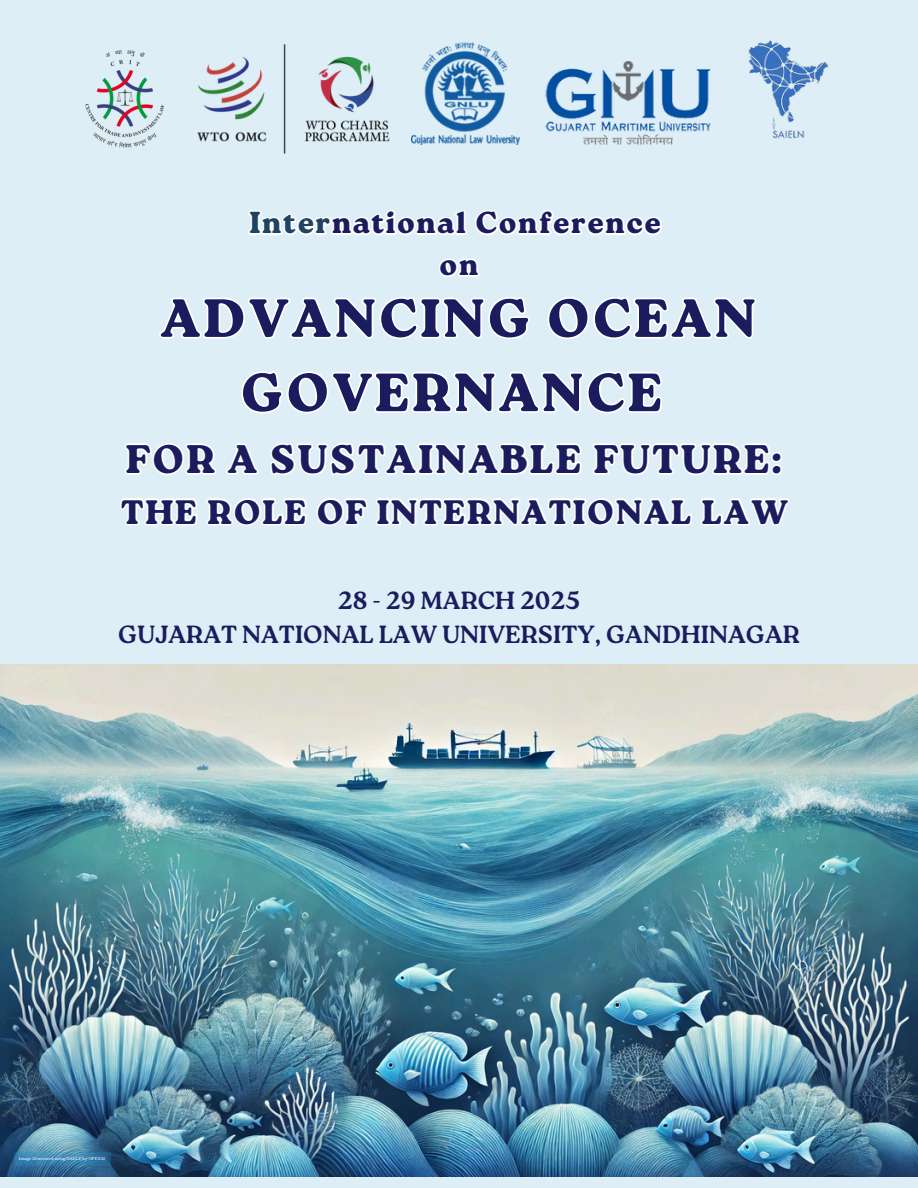
<style>
.page{position:relative;width:918px;height:1188px;background:#deeef6}
.page>*{position:absolute;margin:0;border:0;box-sizing:border-box;transform-origin:0 0}
.t1{font:800 53.7px/74.2px "Roca Two";letter-spacing:.055em;color:#1b1c5d;text-align:center}
.t2{font:800 39.9px "Roca Two";letter-spacing:.055em;color:#1b1c5d}
.t3{font:800 33.9px "Roca Two";letter-spacing:.055em;color:#1b1c5d}
.t4{font:800 30.3px/41.7px "Roca Two";letter-spacing:.055em;color:#1b1c5d;text-align:center}
.t5{font:700 24.9px/33.8px "Roca Two";color:#1b1c5d;text-align:center}
.t6{font:4.5px "Alice";color:#fff}
.s1{color:#204363}
</style>
<div class="page">
<img style="left:85px;top:50px;width:80px;height:98px">
<img style="left:197px;top:44px;width:193px;height:110px">
<img style="left:412px;top:42px;width:108px;height:103px">
<img style="left:748px;top:40px;width:81px;height:99px">
<img style="left:545px;top:62px;width:166px;height:83px">
<img style="left:0;top:665px;width:918px;height:512px">
<svg style="left:14px;top:1152px;width:96px;height:14px"></svg>
<svg style="left:248px;top:210px;width:414px;height:26px"></svg>
<svg style="left:439px;top:258px;width:41px;height:19px"></svg>
<svg style="left:159px;top:297px;width:597px;height:42px"></svg>
<svg style="left:241px;top:371px;width:421px;height:43px"></svg>
<svg style="left:125px;top:443px;width:657px;height:28px"></svg>
<svg style="left:120px;top:471px;width:670px;height:55px"></svg>
<p class="t4" style="left:249px;top:202px;width:413px"><span class="s1">Inter</span>national Conference on</p>
<p class="t1" style="left:161px;top:281px;width:597px">ADVANCING OCEAN<br>GOVERNANCE</p>
<p class="t2" style="left:126px;top:436px;width:657px">FOR A SUSTAINABLE FUTURE:</p>
<p class="t3" style="left:121px;top:492px;width:668px">THE ROLE OF INTERNATIONAL LAW</p>
<p class="t5" style="left:118px;top:583px;width:683px">28 - 29 MARCH 2025<br>GUJARAT NATIONAL LAW UNIVERSITY, GANDHINAGAR</p>
<p class="t6" style="left:19px;top:1156px;width:88px">Image Generated using DALL.E by OPENAI</p>
</div>
